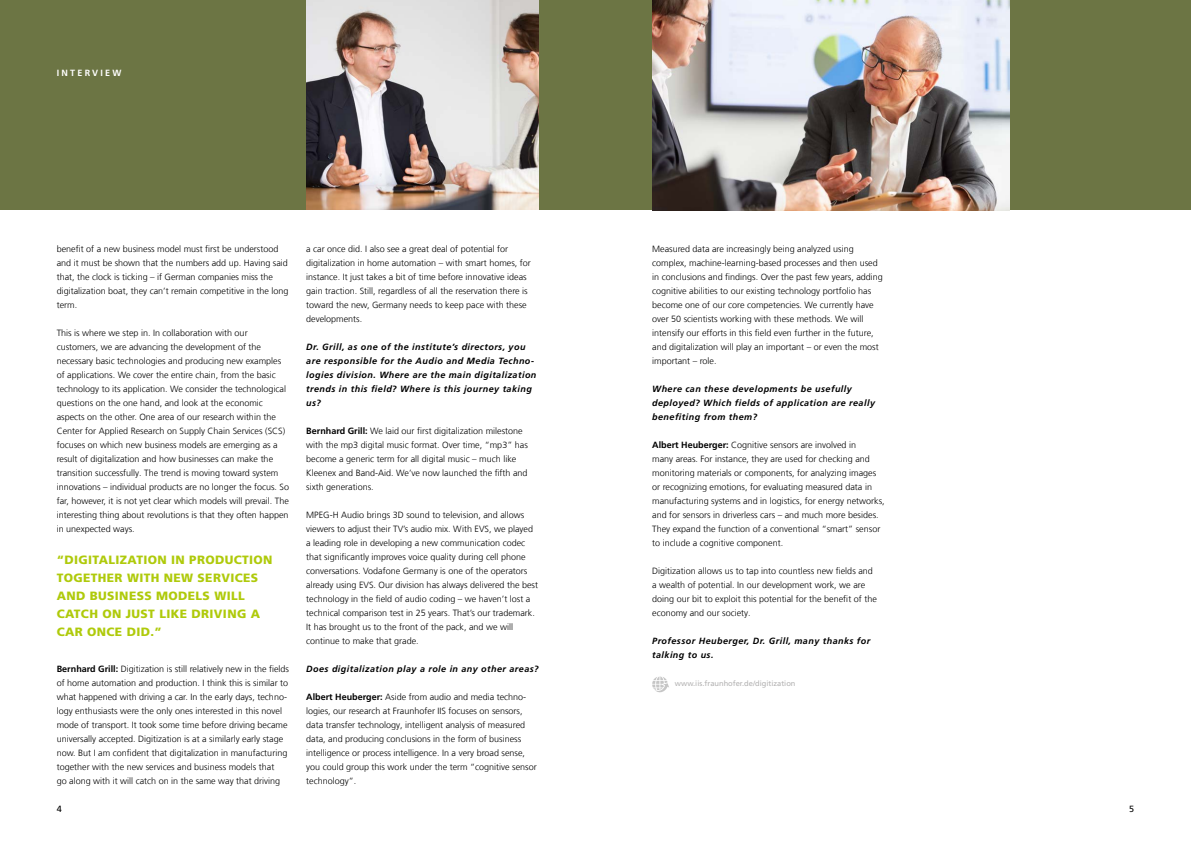
<style>
.page{position:relative;width:1191px;height:842px;background:#fff}
.page>*{position:absolute;margin:0;border:0;box-sizing:border-box;transform-origin:0 0}
.t1{font:900 12px/18px "Frutiger LT Com";letter-spacing:.03em;color:#afca0b}
.t2{font:300 9px/14px "Frutiger LT Com";color:#000}
.t3{font:italic 700 9px/14px "Frutiger LT Com";letter-spacing:.05em;color:#000}
.t4{font:700 9px "Frutiger LT Com";letter-spacing:.25em;color:#fff}
.t5{font:9px "Frutiger LT Com";color:#000}
.t6{font:7.5px "Frutiger LT Com";color:#b3b2b2}
.s1{font-weight:700}
</style>
<div class="page">
<div style="left:0;top:0;width:1191px;height:210px;background:#6c7544"></div>
<svg style="left:652px;top:676px;width:17px;height:17px"></svg>
<img style="left:306px;top:0;width:233px;height:210px">
<img style="left:652px;top:0;width:357px;height:210px">
<p class="t4" style="left:57px;top:68px;width:66px">INTERVIEW</p>
<p class="t2" style="left:57px;top:242px;width:233px">benefit of a new business model must first be understood and it must be shown that the numbers add up. Having said that, the clock is ticking – if German companies miss the digitalization boat, they can’t remain competitive in the long term.</p>
<p class="t2" style="left:57px;top:326px;width:234px">This is where we step in. In collaboration with our customers, we are advancing the development of the necessary basic technologies and producing new examples of applications. We cover the entire chain, from the basic technology to its application. We consider the technological questions on the one hand, and look at the economic aspects on the other. One area of our research within the Center for Applied Research on Supply Chain Services (SCS) focuses on which new business models are emerging as a result of digitalization and how businesses can make the transition successfully. The trend is moving toward system innovations – individual products are no longer the focus. So far, however, it is not yet clear which models will prevail. The interesting thing about revolutions is that they often happen in unexpected ways.</p>
<h1 class="t1" style="left:57px;top:551px;width:217px">“DIGITALIZATION IN PRODUCTION<br>TOGETHER WITH NEW SERVICES<br>AND BUSINESS MODELS WILL<br>CATCH ON JUST LIKE DRIVING A<br>CAR ONCE DID.”</h1>
<p class="t2" style="left:57px;top:662px;width:234px"><span class="s1">Bernhard Grill:</span> Digitization is still relatively new in the fields of home automation and production. I think this is similar to what happened with driving a car. In the early days, techno&shy;logy enthusiasts were the only ones interested in this novel mode of transport. It took some time before driving became universally accepted. Digitization is at a similarly early stage now. But I am confident that digitalization in manufacturing together with the new services and business models that<br>go along with it will catch on in the same way that driving</p>
<p class="t2" style="left:306px;top:242px;width:226px">a car once did. I also see a great deal of potential for digitalization in home automation – with smart homes, for instance. It just takes a bit of time before innovative ideas gain traction. Still, regardless of all the reservation there is toward the new, Germany needs to keep pace with these developments.</p>
<p class="t3" style="left:306px;top:340px;width:232px">Dr. Grill, as one of the institute’s directors, you are responsible for the Audio and Media Techno&shy;logies division. Where are the main digitalization trends in this field? Where is this journey taking us?</p>
<p class="t2" style="left:306px;top:424px;width:223px"><span class="s1">Bernhard Grill:</span> We laid our first digitalization milestone with the mp3 digital music format. Over time, “mp3” has become a generic term for all digital music – much like Kleenex and Band-Aid. We’ve now launched the fifth and sixth generations.</p>
<p class="t2" style="left:306px;top:508px;width:233px">MPEG-H Audio brings 3D sound to television, and allows viewers to adjust their TV’s audio mix. With EVS, we played a leading role in developing a new communication codec that significantly improves voice quality during cell phone conversations. Vodafone Germany is one of the operators already using EVS. Our division has always delivered the best technology in the field of audio coding – we haven’t lost a technical comparison test in 25 years. That’s our trademark.<br>It has brought us to the front of the pack, and we will continue to make that grade.</p>
<p class="t3" style="left:306px;top:662px;width:234px">Does digitalization play a role in any other areas?</p>
<p class="t2" style="left:306px;top:690px;width:232px"><span class="s1">Albert Heuberger:</span> Aside from audio and media techno&shy;logies, our research at Fraunhofer IIS focuses on sensors, data transfer technology, intelligent analysis of measured data, and producing conclusions in the form of business intelligence or process intelligence. In a very broad sense, you could group this work under the term “cognitive sensor technology”.</p>
<p class="t2" style="left:652px;top:242px;width:232px">Measured data are increasingly being analyzed using complex, machine-learning-based processes and then used in conclusions and findings. Over the past few years, adding cognitive abilities to our existing technology portfolio has become one of our core competencies. We currently have over 50 scientists working with these methods. We will intensify our efforts in this field even further in the future, and digitalization will play an important – or even the most important – role.</p>
<p class="t3" style="left:652px;top:382px;width:224px">Where can these developments be usefully deployed? Which fields of application are really benefiting from them?</p>
<p class="t2" style="left:652px;top:438px;width:234px"><span class="s1">Albert Heuberger:</span> Cognitive sensors are involved in<br>many areas. For instance, they are used for checking and monitoring materials or components, for analyzing images or recognizing emotions, for evaluating measured data in manufacturing systems and in logistics, for energy networks, and for sensors in driverless cars – and much more besides.<br>They expand the function of a conventional “smart” sensor to include a cognitive component.</p>
<p class="t2" style="left:652px;top:564px;width:226px">Digitization allows us to tap into countless new fields and a wealth of potential. In our development work, we are doing our bit to exploit this potential for the benefit of the economy and our society.</p>
<p class="t3" style="left:652px;top:634px;width:220px">Professor Heuberger, Dr. Grill, many thanks for talking to us.</p>
<p class="t6" style="left:675px;top:679px;width:122px">www.iis.fraunhofer.de/digitization</p>
<p class="t5" style="left:57px;top:803px;width:7px">4</p>
<p class="t5" style="left:1129px;top:803px;width:7px">5</p>
</div>
